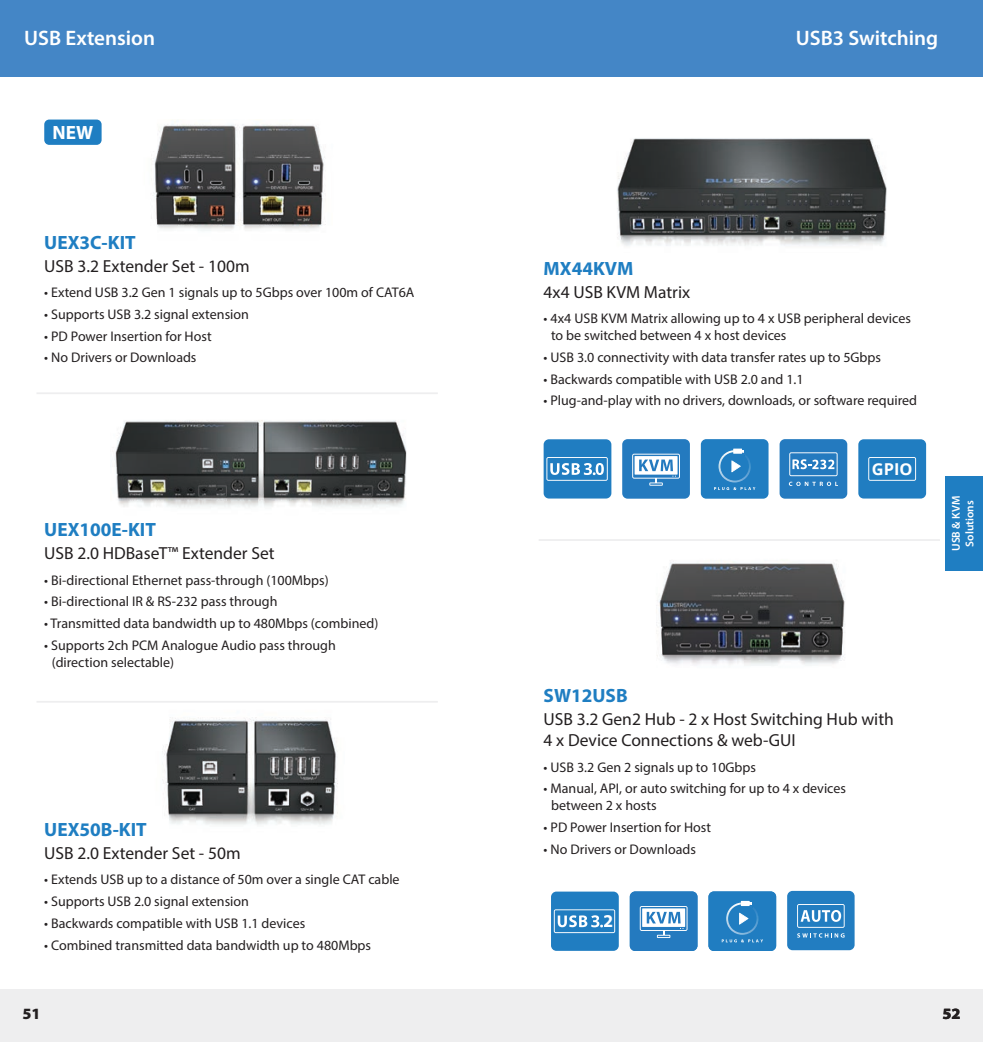
<style>
.page{position:relative;width:983px;height:1042px;background:#fff}
.page>*{position:absolute;margin:0;border:0;box-sizing:border-box;transform-origin:0 0}
.t1{font:600 21px "Myriad Pro";color:#fff}
.t2{font:700 19.25px "Myriad Pro";color:#1f7ec2}
.t3{font:700 19.25px "Myriad Pro";color:#fff}
.t4{font:700 18.2px "Myriad Pro";color:#fff}
.t5{font:17.5px/21px "Myriad Pro";color:#231f20}
.t6{font:700 16.45px "Open Sans";color:#fff}
.t7{font:900 15.75px "Myriad Pro";color:#231f20}
.t8{font:14px/16.8px "Myriad Pro";color:#231f20}
.t9{font:600 11.38px/13.7px "Myriad Pro";color:#fff;text-align:center}
</style>
<div class="page">
<img style="left:114px;top:420px;width:293px;height:88px">
<div style="left:0;top:990px;width:982px;height:52px;background:#eeeeef"></div>
<hr style="left:36px;top:392px;width:401px;height:2px;background:#eeeeef">
<div style="left:0;top:0;width:982px;height:77px;background:#4486c6"></div>
<img style="left:151px;top:124px;width:175px;height:107px">
<img style="left:162px;top:717px;width:176px;height:108px">
<div style="left:44px;top:120px;width:58px;height:25px;background:#1f7ec2;border-radius:5px"></div>
<hr style="left:36px;top:701px;width:401px;height:2px;background:#eeeeef">
<img style="left:617px;top:138px;width:270px;height:108px">
<img style="left:656px;top:560px;width:189px;height:106px">
<hr style="left:538px;top:539px;width:401px;height:2px;background:#eeeeef">
<div style="left:858px;top:439px;width:67px;height:59px;background:#207dc1;border-radius:5px"></div>
<svg style="left:868px;top:457px;width:47px;height:24px"></svg>
<div style="left:622px;top:439px;width:67px;height:60px;background:#247abf;border-radius:5px"></div>
<svg style="left:632px;top:454px;width:47px;height:31px"></svg>
<svg style="left:649px;top:482px;width:13px;height:4px"></svg>
<div style="left:700px;top:439px;width:68px;height:60px;background:#207dc1;border-radius:5px"></div>
<svg style="left:714px;top:487px;width:41px;height:3px"></svg>
<img style="left:718px;top:450px;width:32px;height:32px">
<svg style="left:733px;top:448px;width:10px;height:6px"></svg>
<div style="left:779px;top:439px;width:68px;height:60px;background:#247abf;border-radius:5px"></div>
<svg style="left:789px;top:452px;width:48px;height:24px"></svg>
<svg style="left:788px;top:482px;width:49px;height:4px"></svg>
<div style="left:543px;top:439px;width:68px;height:59px;background:#207dc1;border-radius:5px"></div>
<svg style="left:546px;top:457px;width:61px;height:24px"></svg>
<div style="left:551px;top:891px;width:67px;height:60px;background:#207dc1;border-radius:5px"></div>
<svg style="left:553px;top:909px;width:62px;height:24px"></svg>
<div style="left:708px;top:891px;width:68px;height:60px;background:#207dc1;border-radius:5px"></div>
<svg style="left:721px;top:939px;width:41px;height:3px"></svg>
<img style="left:735px;top:933px;width:15px;height:2px">
<svg style="left:726px;top:901px;width:33px;height:32px"></svg>
<div style="left:629px;top:891px;width:68px;height:60px;background:#247abf;border-radius:5px"></div>
<svg style="left:639px;top:906px;width:48px;height:32px"></svg>
<hr style="left:656px;top:935px;width:14px;height:3px;background:#fff">
<div style="left:787px;top:891px;width:67px;height:59px;background:#227dc1;border-radius:5px"></div>
<svg style="left:797px;top:904px;width:47px;height:33px"></svg>
<div style="left:945px;top:476px;width:37px;height:94px;background:#1f7ec2"></div>
<h1 class="t1" style="left:24px;top:24px;width:132px">USB Extension</h1>
<h1 class="t1" style="left:795px;top:24px;width:144px">USB3 Switching</h1>
<h2 class="t3" style="left:52px;top:120px;width:42px">NEW</h2>
<h2 class="t2" style="left:44px;top:230px;width:93px">UEX3C-KIT</h2>
<p class="t5" style="left:44px;top:255px;width:207px">USB 3.2 Extender Set - 100m</p>
<p class="t8" style="left:44px;top:284px;width:371px">• Extend USB 3.2 Gen 1 signals up to 5Gbps over 100m of CAT6A</p>
<p class="t8" style="left:44px;top:305px;width:206px">• Supports USB 3.2 signal extension</p>
<p class="t8" style="left:44px;top:327px;width:169px">• PD Power Insertion for Host</p>
<p class="t8" style="left:44px;top:349px;width:154px">• No Drivers or Downloads</p>
<h2 class="t2" style="left:44px;top:517px;width:113px">UEX100E-KIT</h2>
<p class="t5" style="left:44px;top:542px;width:232px">USB 2.0 HDBaseT™ Extender Set</p>
<p class="t8" style="left:44px;top:571px;width:286px">• Bi-directional Ethernet pass-through (100Mbps)</p>
<p class="t8" style="left:44px;top:593px;width:234px">• Bi-directional IR &amp; RS-232 pass through</p>
<p class="t8" style="left:44px;top:615px;width:335px">• Transmitted data bandwidth up to 480Mbps (combined)</p>
<p class="t8" style="left:52px;top:636px;width:285px;text-indent:-7px">• Supports 2ch PCM Analogue Audio pass through (direction selectable)</p>
<h2 class="t2" style="left:44px;top:817px;width:104px">UEX50B-KIT</h2>
<p class="t5" style="left:44px;top:842px;width:198px">USB 2.0 Extender Set - 50m</p>
<p class="t8" style="left:44px;top:871px;width:357px">• Extends USB up to a distance of 50m over a single CAT cable</p>
<p class="t8" style="left:44px;top:892px;width:206px">• Supports USB 2.0 signal extension</p>
<p class="t8" style="left:44px;top:914px;width:262px">• Backwards compatible with USB 1.1 devices</p>
<p class="t8" style="left:44px;top:936px;width:328px">• Combined transmitted data bandwidth up to 480Mbps</p>
<h2 class="t2" style="left:543px;top:256px;width:91px">MX44KVM</h2>
<p class="t5" style="left:543px;top:281px;width:148px">4x4 USB KVM Matrix</p>
<p class="t8" style="left:551px;top:310px;width:361px;text-indent:-7px">• 4x4 USB KVM Matrix allowing up to 4 x USB peripheral devices to be switched between 4 x host devices</p>
<p class="t8" style="left:543px;top:348px;width:339px">• USB 3.0 connectivity with data transfer rates up to 5Gbps</p>
<p class="t8" style="left:543px;top:370px;width:261px">• Backwards compatible with USB 2.0 and 1.1</p>
<p class="t8" style="left:543px;top:392px;width:375px">• Plug-and-play with no drivers, downloads, or software required</p>
<p class="t6" style="left:871px;top:457px;width:42px">GPIO</p>
<p class="t9" style="left:948px;top:551px;width:57px;rotate:-90deg">USB &amp; KVM<br>Solutions</p>
<h2 class="t2" style="left:543px;top:683px;width:86px">SW12USB</h2>
<p class="t5" style="left:543px;top:708px;width:351px">USB 3.2 Gen2 Hub - 2 x Host Switching Hub with<br>4 x Device Connections &amp; web-GUI</p>
<p class="t8" style="left:543px;top:758px;width:214px">• USB 3.2 Gen 2 signals up to 10Gbps</p>
<p class="t8" style="left:551px;top:780px;width:296px;text-indent:-7px">• Manual, API, or auto switching for up to 4 x devices between 2 x hosts</p>
<p class="t8" style="left:543px;top:818px;width:169px">• PD Power Insertion for Host</p>
<p class="t8" style="left:543px;top:840px;width:154px">• No Drivers or Downloads</p>
<h3 class="t4" style="left:603px;top:909px;width:16px">2.</h3>
<p class="t7" style="left:22px;top:1003px;width:20px">51</p>
<p class="t7" style="left:942px;top:1003px;width:20px">52</p>
</div>
